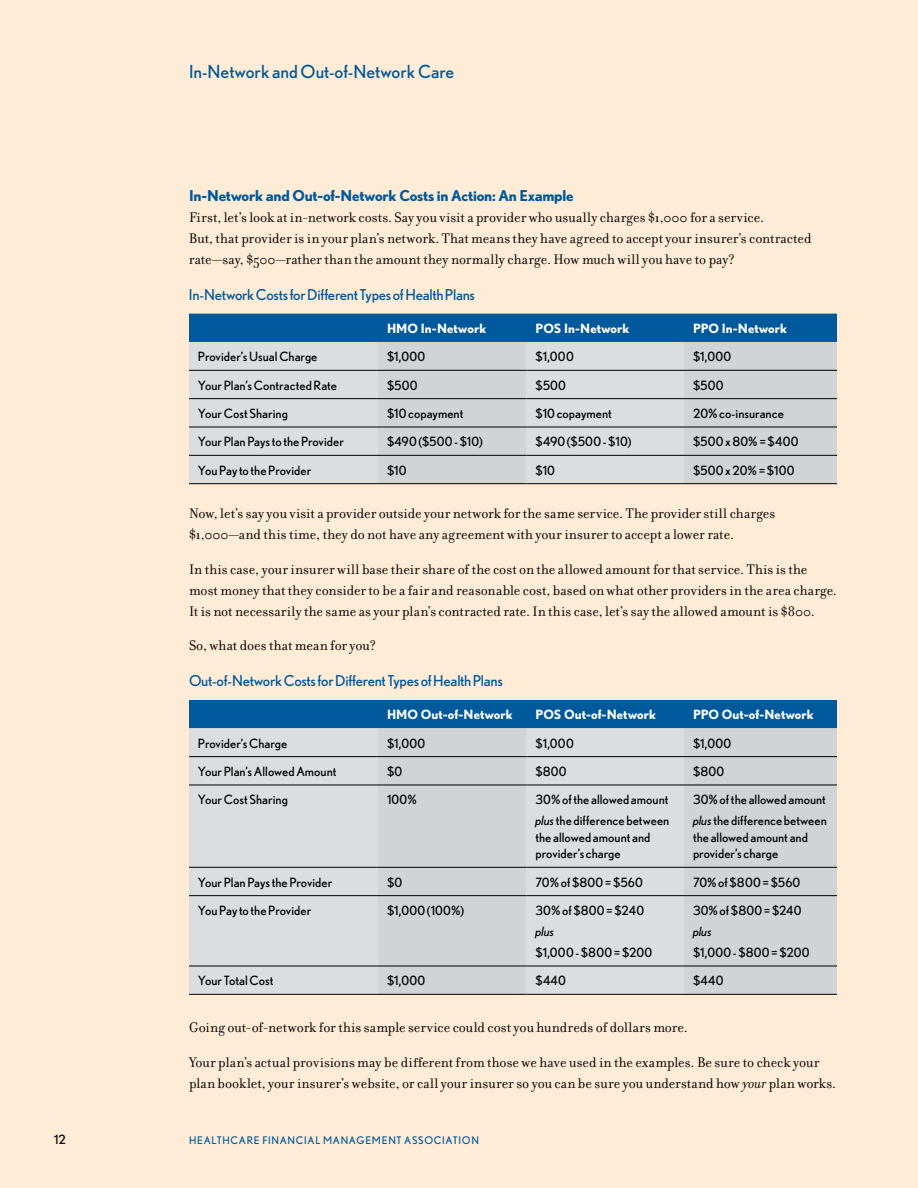
<style>
.page{position:relative;width:918px;height:1188px;background:#ffecd6}
.page>*{position:absolute;margin:0;border:0;box-sizing:border-box;transform-origin:0 0}
.t1{font:18px "Nobel";color:#00599b}
.t2{font:15px/21px "Filosofia";color:#000}
.t3{font:15px "Nobel";letter-spacing:-.02em;color:#00599b}
.t4{font:700 15px "Nobel";letter-spacing:-.015em;color:#00599b}
.t5{font:12.75px/21px "Nobel";color:#000}
.t6{font:700 12.75px "Nobel";color:#fff}
.t7{font:12.75px "Nobel";letter-spacing:.02em;color:#000}
.t8{font:italic 12.75px "Nobel";color:#000}
.t9{font:10.5px "Nobel";letter-spacing:.065em;color:#00599b}
.s1{font-style:italic}
</style>
<div class="page">
<div style="left:189px;top:314px;width:648px;height:28px;background:#00599b"></div>
<div style="left:189px;top:342px;width:189px;height:141px;background:#dcddde"></div>
<svg style="left:378px;top:342px;width:459px;height:141px;background:#d3d4d5"></svg>
<hr style="left:189px;top:370px;width:189px;height:1px;background:#000">
<hr style="left:378px;top:370px;width:148px;height:1px;background:#000">
<hr style="left:526px;top:370px;width:158px;height:1px;background:#000">
<hr style="left:684px;top:370px;width:153px;height:1px;background:#000">
<hr style="left:189px;top:398px;width:189px;height:1px;background:#000">
<hr style="left:378px;top:398px;width:148px;height:1px;background:#000">
<hr style="left:526px;top:398px;width:158px;height:1px;background:#000">
<hr style="left:684px;top:398px;width:153px;height:1px;background:#000">
<hr style="left:189px;top:427px;width:189px;height:1px;background:#000">
<hr style="left:378px;top:427px;width:148px;height:1px;background:#000">
<hr style="left:526px;top:427px;width:158px;height:1px;background:#000">
<hr style="left:684px;top:427px;width:153px;height:1px;background:#000">
<hr style="left:189px;top:455px;width:189px;height:1px;background:#000">
<hr style="left:378px;top:455px;width:148px;height:1px;background:#000">
<hr style="left:526px;top:455px;width:158px;height:1px;background:#000">
<hr style="left:684px;top:455px;width:153px;height:1px;background:#000">
<hr style="left:189px;top:483px;width:189px;height:1px;background:#000">
<hr style="left:378px;top:483px;width:148px;height:1px;background:#000">
<hr style="left:526px;top:483px;width:158px;height:1px;background:#000">
<hr style="left:684px;top:483px;width:153px;height:1px;background:#000">
<div style="left:189px;top:700px;width:648px;height:28px;background:#00599b"></div>
<div style="left:189px;top:728px;width:189px;height:266px;background:#dcddde"></div>
<svg style="left:378px;top:728px;width:459px;height:266px;background:#d3d5d6"></svg>
<hr style="left:189px;top:756px;width:189px;height:1px;background:#000">
<hr style="left:378px;top:756px;width:148px;height:1px;background:#000">
<hr style="left:526px;top:756px;width:158px;height:1px;background:#000">
<hr style="left:684px;top:756px;width:153px;height:1px;background:#000">
<hr style="left:189px;top:785px;width:189px;height:1px;background:#000">
<hr style="left:378px;top:785px;width:148px;height:1px;background:#000">
<hr style="left:526px;top:785px;width:158px;height:1px;background:#000">
<hr style="left:684px;top:785px;width:153px;height:1px;background:#000">
<hr style="left:189px;top:867px;width:189px;height:1px;background:#000">
<hr style="left:378px;top:867px;width:148px;height:1px;background:#000">
<hr style="left:526px;top:867px;width:158px;height:1px;background:#000">
<hr style="left:684px;top:867px;width:153px;height:1px;background:#000">
<hr style="left:189px;top:895px;width:189px;height:1px;background:#000">
<hr style="left:378px;top:895px;width:148px;height:1px;background:#000">
<hr style="left:526px;top:895px;width:158px;height:1px;background:#000">
<hr style="left:684px;top:895px;width:153px;height:1px;background:#000">
<hr style="left:189px;top:966px;width:189px;height:1px;background:#000">
<hr style="left:378px;top:966px;width:148px;height:1px;background:#000">
<hr style="left:526px;top:966px;width:158px;height:1px;background:#000">
<hr style="left:684px;top:966px;width:153px;height:1px;background:#000">
<hr style="left:189px;top:994px;width:189px;height:1px;background:#000">
<hr style="left:378px;top:994px;width:148px;height:1px;background:#000">
<hr style="left:526px;top:994px;width:158px;height:1px;background:#000">
<hr style="left:684px;top:994px;width:153px;height:1px;background:#000">
<p class="t1" style="left:189px;top:61px;width:267px">In-Network and Out-of-Network Care</p>
<p class="t4" style="left:189px;top:187px;width:386px">In-Network and Out-of-Network Costs in Action: An Example</p>
<p class="t2" style="left:189px;top:207px;width:624px">First, let’s look at in-network costs. Say you visit a provider who usually charges $1,000 for a service.<br>But, that provider is in your plan’s network. That means they have agreed to accept your insurer’s contracted rate—say, $500—rather than the amount they normally charge. How much will you have to pay?</p>
<p class="t3" style="left:189px;top:286px;width:288px">In-Network Costs for Different Types of Health Plans</p>
<p class="t6" style="left:387px;top:321px;width:101px">HMO In-Network</p>
<p class="t6" style="left:535px;top:321px;width:96px">POS In-Network</p>
<p class="t6" style="left:693px;top:321px;width:96px">PPO In-Network</p>
<p class="t5" style="left:198px;top:346px;width:121px">Provider’s Usual Charge</p>
<p class="t5" style="left:387px;top:346px;width:40px">$1,000</p>
<p class="t5" style="left:535px;top:346px;width:40px">$1,000</p>
<p class="t5" style="left:693px;top:346px;width:40px">$1,000</p>
<p class="t5" style="left:198px;top:374px;width:141px">Your Plan’s Contracted Rate</p>
<p class="t5" style="left:387px;top:374px;width:32px">$500</p>
<p class="t5" style="left:535px;top:374px;width:32px">$500</p>
<p class="t5" style="left:693px;top:374px;width:32px">$500</p>
<p class="t5" style="left:198px;top:403px;width:92px">Your Cost Sharing</p>
<p class="t5" style="left:387px;top:403px;width:78px">$10 copayment</p>
<p class="t5" style="left:535px;top:403px;width:78px">$10 copayment</p>
<p class="t5" style="left:693px;top:403px;width:92px">20% co-insurance</p>
<p class="t5" style="left:198px;top:431px;width:147px">Your Plan Pays to the Provider</p>
<p class="t5" style="left:387px;top:431px;width:97px">$490 ($500 - $10)</p>
<p class="t5" style="left:535px;top:431px;width:97px">$490 ($500 - $10)</p>
<p class="t5" style="left:693px;top:431px;width:107px">$500 x 80% = $400</p>
<p class="t5" style="left:198px;top:459px;width:115px">You Pay to the Provider</p>
<p class="t5" style="left:387px;top:459px;width:21px">$10</p>
<p class="t5" style="left:535px;top:459px;width:21px">$10</p>
<p class="t5" style="left:693px;top:459px;width:103px">$500 x 20% = $100</p>
<p class="t2" style="left:189px;top:504px;width:588px">Now, let’s say you visit a provider outside your network for the same service. The provider still charges $1,000—and this time, they do not have any agreement with your insurer to accept a lower rate.</p>
<p class="t2" style="left:189px;top:559px;width:647px">In this case, your insurer will base their share of the cost on the allowed amount for that service. This is the most money that they consider to be a fair and reasonable cost, based on what other providers in the area charge.<br>It is not necessarily the same as your plan’s contracted rate. In this case, let’s say the allowed amount is $800.</p>
<p class="t2" style="left:189px;top:636px;width:189px">So, what does that mean for you?</p>
<p class="t3" style="left:189px;top:672px;width:315px">Out-of-Network Costs for Different Types of Health Plans</p>
<p class="t6" style="left:387px;top:707px;width:127px">HMO Out-of-Network</p>
<p class="t6" style="left:535px;top:707px;width:122px">POS Out-of-Network</p>
<p class="t6" style="left:693px;top:707px;width:122px">PPO Out-of-Network</p>
<p class="t5" style="left:198px;top:732px;width:91px">Provider’s Charge</p>
<p class="t5" style="left:387px;top:732px;width:40px">$1,000</p>
<p class="t5" style="left:535px;top:732px;width:40px">$1,000</p>
<p class="t5" style="left:693px;top:732px;width:40px">$1,000</p>
<p class="t5" style="left:198px;top:761px;width:140px">Your Plan’s Allowed Amount</p>
<p class="t5" style="left:387px;top:761px;width:17px">$0</p>
<p class="t5" style="left:535px;top:761px;width:33px">$800</p>
<p class="t5" style="left:693px;top:761px;width:33px">$800</p>
<p class="t5" style="left:198px;top:789px;width:92px">Your Cost Sharing</p>
<p class="t5" style="left:387px;top:789px;width:31px">100%</p>
<p class="t5" style="left:535px;top:789px;width:135px">30% of the allowed amount <span class="s1">plus</span> the difference between</p>
<p class="t5" style="left:535px;top:829px;width:117px;line-height:16.5px">the allowed amount and provider’s charge</p>
<p class="t5" style="left:693px;top:789px;width:135px">30% of the allowed amount <span class="s1">plus</span> the difference between</p>
<p class="t5" style="left:693px;top:829px;width:117px;line-height:16.5px">the allowed amount and provider’s charge</p>
<p class="t5" style="left:198px;top:871px;width:136px">Your Plan Pays the Provider</p>
<p class="t5" style="left:387px;top:871px;width:17px">$0</p>
<p class="t5" style="left:535px;top:871px;width:109px">70% of $800 = $560</p>
<p class="t5" style="left:693px;top:871px;width:109px">70% of $800 = $560</p>
<p class="t5" style="left:198px;top:900px;width:115px">You Pay to the Provider</p>
<p class="t5" style="left:387px;top:900px;width:79px">$1,000 (100%)</p>
<p class="t5" style="left:535px;top:900px;width:110px">30% of $800 = $240</p>
<p class="t8" style="left:535px;top:924px;width:20px">plus</p>
<p class="t7" style="left:535px;top:945px;width:118px">$1,000 - $800 = $200</p>
<p class="t5" style="left:693px;top:900px;width:110px">30% of $800 = $240</p>
<p class="t8" style="left:693px;top:924px;width:20px">plus</p>
<p class="t7" style="left:693px;top:945px;width:118px">$1,000 - $800 = $200</p>
<p class="t5" style="left:198px;top:970px;width:77px">Your Total Cost</p>
<p class="t5" style="left:387px;top:970px;width:40px">$1,000</p>
<p class="t5" style="left:535px;top:970px;width:32px">$440</p>
<p class="t5" style="left:693px;top:970px;width:32px">$440</p>
<p class="t2" style="left:189px;top:1017px;width:498px">Going out-of-network for this sample service could cost you hundreds of dollars more.</p>
<p class="t2" style="left:189px;top:1052px;width:646px">Your plan’s actual provisions may be different from those we have used in the examples. Be sure to check your plan booklet, your insurer’s website, or call your insurer so you can be sure you understand how <span class="s1">your</span> plan works.</p>
<p class="t5" style="left:54px;top:1129px;width:13px">12</p>
<p class="t9" style="left:189px;top:1135px;width:292px">HEALTHCARE FINANCIAL MANAGEMENT ASSOCIATION</p>
</div>
